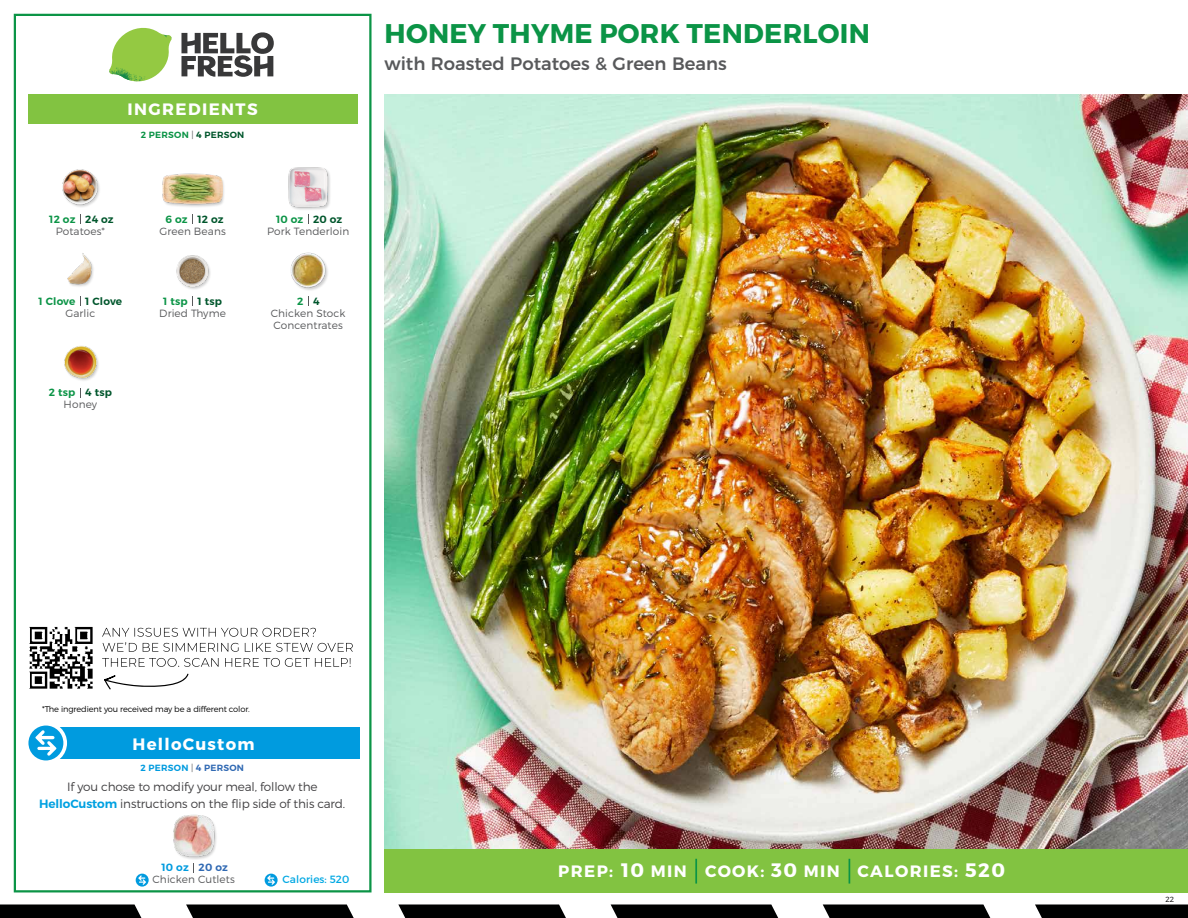
<style>
.page{position:relative;width:1188px;height:918px;background:#fff}
.page>*{position:absolute;margin:0;border:0;box-sizing:border-box;transform-origin:0 0}
.t1{font:700 27px "Montserrat";letter-spacing:.01em;color:#0b9446}
.t2{font:500 18px "Montserrat";color:#58595b}
.t3{font:700 16.5px "Montserrat";letter-spacing:.085em;color:#fff}
.t4{font:300 12px/16.5px "Montserrat";letter-spacing:-.01em;color:#414042;text-align:center}
.t5{font:300 10.5px/12px "Montserrat";letter-spacing:.01em;color:#58595b}
.t6{font:600 10.5px "Montserrat";letter-spacing:.02em;color:#00562c}
.t7{font:600 10.5px "Montserrat";letter-spacing:.02em;color:#0b9446}
.t8{font:10.5px "Montserrat";letter-spacing:.01em;color:#00a8e3}
.t9{font:600 10.5px "Montserrat";letter-spacing:.02em;color:#009bdf}
.t10{font:600 9px "Montserrat";letter-spacing:.03em;color:#0b9446}
.t11{font:600 9px "Montserrat";letter-spacing:.03em;color:#009bdf}
.t12{font:300 8.25px "Montserrat";letter-spacing:-.015em;color:#000}
.t13{font:300 7.5px "Montserrat";color:#000}
.s1{font-weight:300;color:#58595b}
.s2{color:#00562c}
.s3{font-weight:600;color:#00a1e1}
.s4{color:#3069b3}
.s5{font-size:19.5px}
</style>
<div class="page">
<svg style="left:0;top:904px;width:141px;height:14px;background:#0e0f0f"></svg>
<svg style="left:186px;top:904px;width:168px;height:14px;background:#131414"></svg>
<svg style="left:398px;top:904px;width:168px;height:14px;background:#131414"></svg>
<svg style="left:611px;top:904px;width:167px;height:14px;background:#121313"></svg>
<svg style="left:823px;top:904px;width:167px;height:14px;background:#121313"></svg>
<svg style="left:1035px;top:904px;width:153px;height:14px;background:#0e0f0f"></svg>
<div style="left:384px;top:849px;width:804px;height:43px;background:#82c341"></div>
<svg style="left:181px;top:32px;width:93px;height:45px"></svg>
<svg style="left:114px;top:28px;width:55px;height:36px"></svg>
<img style="left:143px;top:28px;width:29px;height:24px">
<img style="left:112px;top:48px;width:54px;height:10px">
<img style="left:109px;top:52px;width:55px;height:30px">
<img style="left:142px;top:58px;width:24px;height:23px">
<div style="left:28px;top:94px;width:330px;height:30px;background:#82c341"></div>
<div style="left:14px;top:14px;width:358px;height:878px;border:2px solid #0b9446"></div>
<img style="left:384px;top:94px;width:804px;height:755px">
<img style="left:176px;top:255px;width:35px;height:34px">
<img style="left:290px;top:252px;width:38px;height:38px">
<div style="left:163px;top:174px;width:63px;height:34px;background:#000;opacity:.2"></div>
<img style="left:163px;top:173px;width:59px;height:35px">
<div style="left:288px;top:167px;width:44px;height:44px;background:#f3f3f3"></div>
<img style="left:288px;top:167px;width:44px;height:42px">
<img style="left:67px;top:253px;width:27px;height:34px">
<img style="left:62px;top:169px;width:38px;height:38px">
<img style="left:64px;top:346px;width:35px;height:35px">
<div style="left:173px;top:814px;width:45px;height:46px;background:#000;opacity:.2"></div>
<img style="left:173px;top:814px;width:45px;height:44px">
<div style="left:33px;top:727px;width:327px;height:32px;background:#009bdf"></div>
<svg style="left:25px;top:722px;width:42px;height:42px"></svg>
<div style="left:28px;top:726px;width:35px;height:34px;background:#009bdf;border-radius:50%"></div>
<svg style="left:35px;top:730px;width:22px;height:26px"></svg>
<svg style="left:136px;top:874px;width:13px;height:13px"></svg>
<svg style="left:138px;top:875px;width:8px;height:10px"></svg>
<hr style="left:695px;top:859px;width:2px;height:25px;background:#0b9446">
<svg style="left:849px;top:859px;width:1px;height:25px"></svg>
<img style="left:29px;top:626px;width:64px;height:63px">
<svg style="left:104px;top:673px;width:85px;height:17px"></svg>
<svg style="left:102px;top:658px;width:249px;height:9px"></svg>
<svg style="left:102px;top:628px;width:251px;height:24px"></svg>
<svg style="left:265px;top:874px;width:13px;height:13px"></svg>
<svg style="left:267px;top:875px;width:8px;height:10px"></svg>
<h3 class="t3" style="left:128px;top:99px;width:132px">INGREDIENTS</h3>
<p class="t10" style="left:141px;top:129px;width:105px">2 PERSON <span class="s1">|</span> <span class="s2">4 PERSON</span></p>
<p class="t7" style="left:49px;top:212px;width:28px">12 oz</p>
<p class="t6" style="left:85px;top:212px;width:30px">24 oz</p>
<p class="t6" style="left:197px;top:212px;width:28px">12 oz</p>
<p class="t6" style="left:313px;top:212px;width:31px">20 oz</p>
<p class="t7" style="left:166px;top:212px;width:24px">6 oz</p>
<p class="t7" style="left:276px;top:212px;width:29px">10 oz</p>
<p class="t5" style="left:56px;top:225px;width:51px">Potatoes*</p>
<p class="t5" style="left:159px;top:225px;width:68px">Green Beans</p>
<p class="t5" style="left:267px;top:225px;width:84px">Pork Tenderloin</p>
<p class="t7" style="left:38px;top:295px;width:38px">1 Clove</p>
<p class="t6" style="left:85px;top:295px;width:38px">1 Clove</p>
<p class="t5" style="left:65px;top:307px;width:32px">Garlic</p>
<p class="t7" style="left:49px;top:386px;width:28px">2 tsp</p>
<p class="t6" style="left:85px;top:386px;width:28px">4 tsp</p>
<p class="t5" style="left:64px;top:398px;width:35px">Honey</p>
<p class="t7" style="left:163px;top:295px;width:26px">1 tsp</p>
<p class="t7" style="left:297px;top:295px;width:8px">2</p>
<p class="t6" style="left:197px;top:295px;width:26px">1 tsp</p>
<p class="t6" style="left:313px;top:295px;width:8px">4</p>
<p class="t5" style="left:159px;top:307px;width:68px">Dried Thyme</p>
<p class="t5" style="left:271px;top:307px;width:76px">Chicken Stock<br>Concentrates</p>
<h1 class="t1" style="left:385px;top:17px;width:487px">HONEY THYME PORK TENDERLOIN</h1>
<h2 class="t2" style="left:384px;top:49px;width:344px">with Roasted Potatoes &amp; Green Beans</h2>
<p class="t12" style="left:42px;top:704px;width:209px">*The ingredient you received may be a different color.</p>
<h3 class="t3" style="left:133px;top:734px;width:123px">HelloCustom</h3>
<p class="t4" style="left:39px;top:778px;width:308px">If you chose to modify your meal, follow the<br><span class="s3">HelloCustom</span> instructions on the flip side of this card.</p>
<p class="t11" style="left:141px;top:763px;width:105px">2 PERSON <span class="s1">|</span> <span class="s4">4 PERSON</span></p>
<p class="t9" style="left:162px;top:861px;width:68px">10 oz <span class="s4">20 oz</span></p>
<p class="t5" style="left:153px;top:873px;width:84px">Chicken Cutlets</p>
<p class="t8" style="left:282px;top:873px;width:69px">Calories: 520</p>
<h3 class="t3" style="left:558px;top:861px;width:448px">PREP: <span class="s5">10</span> MIN COOK: <span class="s5">30</span> MIN CALORIES: <span class="s5">520</span></h3>
<p class="t13" style="left:1166px;top:895px;width:10px">22</p>
</div>
